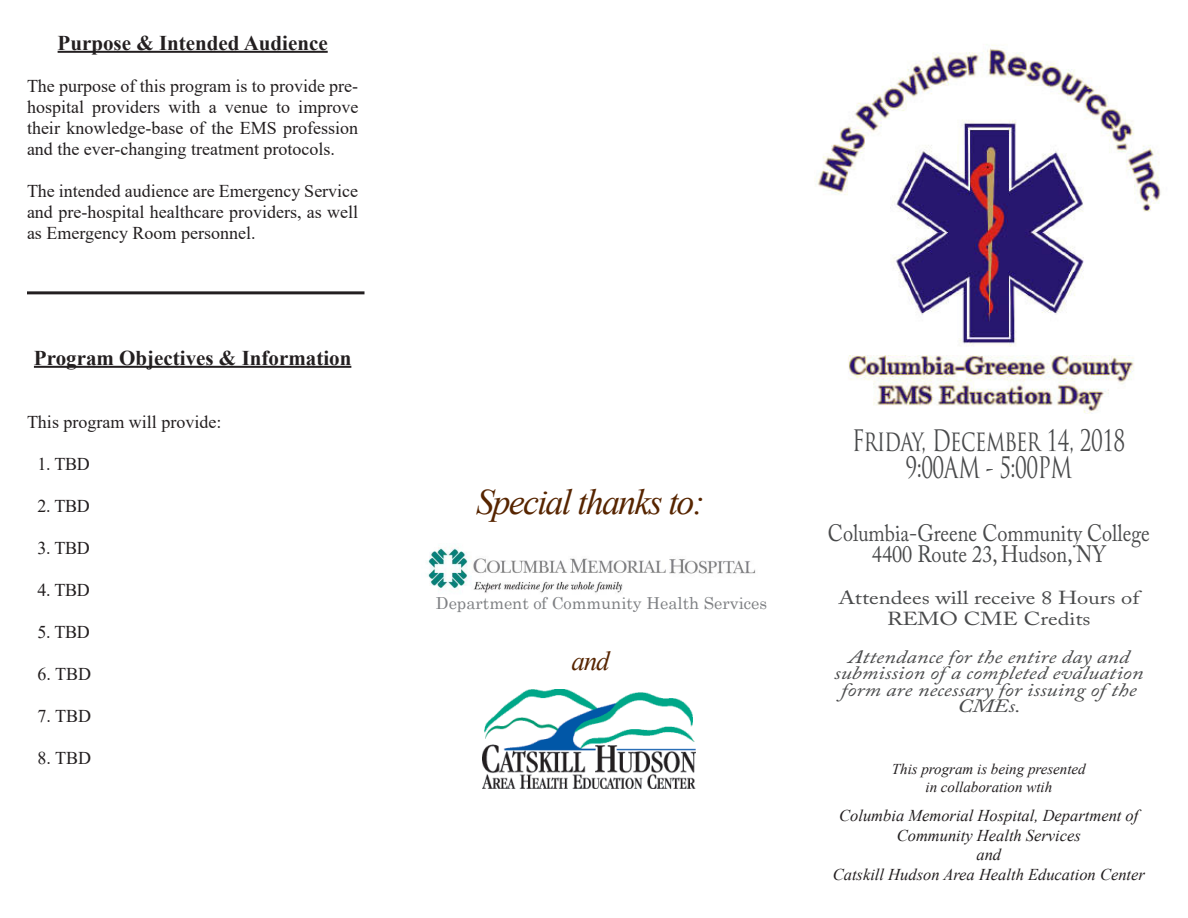
<style>
.page{position:relative;width:1188px;height:918px;background:#fff}
.page>*{position:absolute;margin:0;border:0;box-sizing:border-box;transform-origin:0 0}
.t1{font:italic 36px "Times New Roman";letter-spacing:-.05em;color:#572500}
.t2{font:28.8px "Trajan Pro";letter-spacing:-.025em;color:#494a4b;scale:.71 1}
.t3{font:italic 27px "Times New Roman";color:#572500}
.t4{font:23.7px "Adobe Caslon Pro";color:#494a4b;scale:.86 1}
.t5{font:700 21px "Times New Roman";color:#231f20}
.t6{font:italic 18.75px/16.5px "Adobe Caslon Pro";color:#494a4b;text-align:center;scale:1.2 1}
.t7{font:18.75px/21px "Adobe Caslon Pro";color:#494a4b;text-align:center;scale:1.2 1}
.t8{font:18px/21px "Times New Roman";color:#231f20;text-align:justify}
.t9{font:italic 16.5px/19.8px "Times New Roman";color:#231f20;text-align:center}
.t10{font:16.5px "Century Schoolbook";color:#7e8083}
.t11{font:italic 15px "Times New Roman";color:#231f20}
</style>
<div class="page">
<img style="left:814px;top:44px;width:347px;height:220px">
<hr style="left:58px;top:51px;width:270px;height:2px;background:#231f20">
<hr style="left:34px;top:366px;width:317px;height:2px;background:#231f20">
<img style="left:848px;top:264px;width:286px;height:150px">
<hr style="left:27px;top:291px;width:337px;height:3px;background:#231f20">
<img style="left:427px;top:547px;width:329px;height:46px">
<img style="left:483px;top:690px;width:213px;height:99px">
<p class="t5" style="left:58px;top:27px;width:272px">Purpose &amp; Intended Audience</p>
<p class="t8" style="left:27px;top:74px;width:333px">The purpose of this program is to provide pre&shy;hospital providers with a venue to improve their knowledge-base of the EMS profession and the ever-changing treatment protocols.</p>
<p class="t8" style="left:27px;top:179px;width:333px">The intended audience are Emergency Service and pre-hospital healthcare providers, as well as Emergency Room personnel.</p>
<p class="t5" style="left:34px;top:342px;width:319px">Program Objectives &amp; Information</p>
<p class="t8" style="left:27px;top:410px;width:196px">This program will provide:</p>
<p class="t8" style="left:38px;top:452px;width:54px">1. TBD</p>
<p class="t8" style="left:38px;top:494px;width:54px">2. TBD</p>
<p class="t8" style="left:38px;top:536px;width:54px">3. TBD</p>
<p class="t8" style="left:38px;top:578px;width:54px">4. TBD</p>
<p class="t8" style="left:38px;top:620px;width:54px">5. TBD</p>
<p class="t8" style="left:38px;top:662px;width:55px">6. TBD</p>
<p class="t8" style="left:38px;top:704px;width:55px">7. TBD</p>
<p class="t8" style="left:38px;top:746px;width:55px">8. TBD</p>
<p class="t1" style="left:476px;top:477px;width:230px">Special thanks to:</p>
<p class="t10" style="left:436px;top:590px;width:333px">Department of Community Health Services</p>
<p class="t3" style="left:572px;top:642px;width:39px">and</p>
<p class="t2" style="left:852px;top:422px;width:386px">Friday, December 14, 2018</p>
<p class="t2" style="left:905px;top:449px;width:236px">9:00AM - 5:00PM</p>
<p class="t4" style="left:828px;top:519px;width:376px">Columbia-Greene Community College</p>
<p class="t4" style="left:872px;top:540px;width:273px">4400 Route 23, Hudson, NY</p>
<p class="t7" style="left:838px;top:587px;width:252px">Attendees will receive 8 Hours of<br>REMO CME Credits</p>
<p class="t6" style="left:834px;top:648px;width:259px">Attendance for the entire day and submission ofa completed evaluation form are necessary for issuing ofthe<br>CMEs.</p>
<p class="t11" style="left:892px;top:759px;width:195px">This program is being presented</p>
<p class="t11" style="left:926px;top:777px;width:128px">in collaboration wtih</p>
<p class="t9" style="left:839px;top:805px;width:301px">Columbia Memorial Hospital, Department of<br>Community Health Services</p>
<p class="t9" style="left:976px;top:845px;width:26px">and</p>
<p class="t9" style="left:833px;top:864px;width:314px">Catskill Hudson Area Health Education Center</p>
</div>
